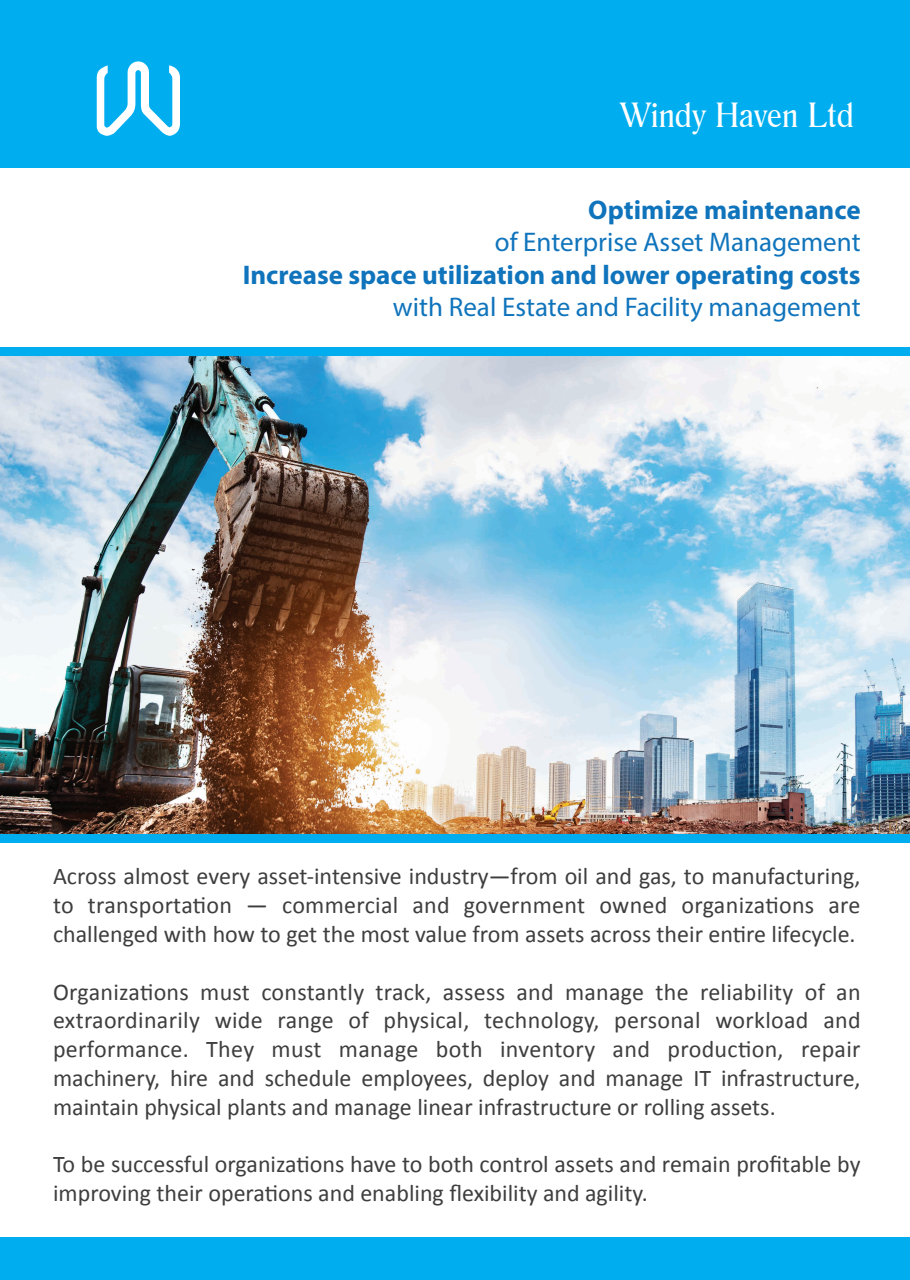
<style>
.page{position:relative;width:910px;height:1280px;background:#fff}
.page>*{position:absolute;margin:0;border:0;box-sizing:border-box;transform-origin:0 0}
.t1{font:147.6px "Harpoon Plain";color:#fff}
.t2{font:34.05px "Romana BT";color:#fff}
.t3{font:700 27px "Myriad Pro";color:#1074bc}
.t4{font:27px "Myriad Pro";color:#1074bc}
.t5{font:24px/28.8px "Calibri";color:#3e3e3f;text-align:justify}
</style>
<div class="page">
<div style="left:0;top:1237px;width:910px;height:43px;background:#00aeef"></div>
<img style="left:0;top:356px;width:910px;height:478px">
<div style="left:0;top:0;width:910px;height:167px;background:#00aeef"></div>
<div style="left:0;top:348px;width:910px;height:8px;background:#00aeef"></div>
<div style="left:0;top:834px;width:910px;height:9px;background:#00aeef"></div>
<h1 class="t1" style="left:91px;top:7px;width:97px">W</h1>
<h2 class="t2" style="left:620px;top:94px;width:236px">Windy Haven Ltd</h2>
<p class="t3" style="left:588px;top:192px;width:274px">Optimize maintenance</p>
<p class="t4" style="left:495px;top:225px;width:367px">of Enterprise Asset Management</p>
<p class="t3" style="left:243px;top:257px;width:619px">Increase space utilization and lower operating costs</p>
<p class="t4" style="left:393px;top:290px;width:469px">with Real Estate and Facility management</p>
<p class="t5" style="left:53px;top:862px;width:809px">Across almost every asset-intensive industry—from oil and gas, to manufacturing, to transportation — commercial and government owned organizations are challenged with how to get the most value from assets across their entire lifecycle.</p>
<p class="t5" style="left:53px;top:977px;width:809px">Organizations must constantly track, assess and manage the reliability of an extraordinarily wide range of physical, technology, personal workload and performance. They must manage both inventory and production, repair machinery, hire and schedule employees, deploy and manage IT infrastructure, maintain physical plants and manage linear infrastructure or rolling assets.</p>
<p class="t5" style="left:53px;top:1150px;width:809px">To be successful organizations have to both control assets and remain profitable by improving their operations and enabling flexibility and agility.</p>
</div>
